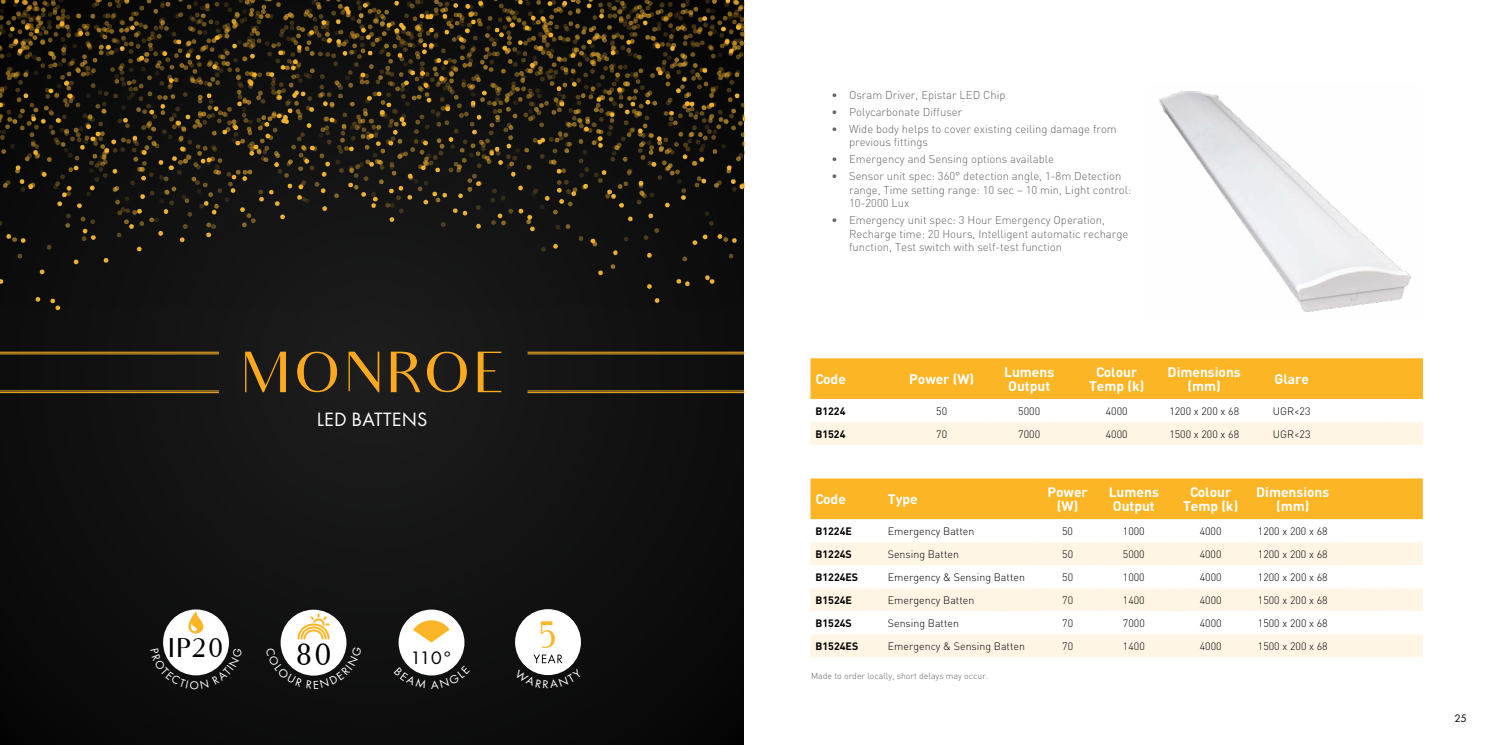
<style>
.page{position:relative;width:1489px;height:745px;background:#fff}
.page>*{position:absolute;margin:0;border:0;box-sizing:border-box;transform-origin:0 0}
.t1{font:56.25px "Audrey";color:#fbaa1e}
.t2{font:36.88px "Audrey";color:#fcb526}
.t3{font:30px "Audrey";color:#000}
.t4{font:26.25px "Audrey";color:#000}
.t5{font:20px "Futura PT";letter-spacing:.01em;color:#fff}
.t6{font:18.75px "Futura PT";color:#000;scale:1.06 1}
.t7{font:700 13.75px/13.8px "DIN";color:#fff;text-align:center}
.t8{font:300 11.25px/13.5px "DIN";color:#636466}
.t9{font:11.25px "Futura PT";color:#000}
.t10{font:300 10.62px "DIN";color:#000}
.t11{font:700 10.62px "DIN";color:#000}
.t12{font:300 8.75px "DIN";color:#636466}
</style>
<div class="page">
<div style="left:0;top:0;width:755px;height:744px;background:#111"></div>
<div style="left:744px;top:0;width:36px;height:744px;background:#fff"></div>
<hr style="left:0;top:351px;width:219px;height:1px;background:#fcb525">
<hr style="left:0;top:353px;width:219px;height:1px;background:#fcb525">
<hr style="left:0;top:390px;width:219px;height:1px;background:#fcb525">
<hr style="left:0;top:392px;width:219px;height:1px;background:#fcb525">
<hr style="left:527px;top:351px;width:217px;height:1px;background:#fcb525">
<hr style="left:527px;top:353px;width:217px;height:1px;background:#fcb525">
<hr style="left:527px;top:390px;width:217px;height:1px;background:#fcb525">
<hr style="left:527px;top:392px;width:217px;height:1px;background:#fcb525">
<img style="left:1159px;top:91px;width:252px;height:221px">
<div style="left:810px;top:358px;width:612px;height:40px;background:#fcb525"></div>
<div style="left:810px;top:422px;width:613px;height:22px;background:#fff5e5"></div>
<div style="left:810px;top:478px;width:612px;height:41px;background:#fcb525"></div>
<svg style="left:810px;top:542px;width:612px;height:115px;fill:#fff5e5"></svg>
<svg style="left:810px;top:564px;width:613px;height:1px"></svg>
<svg style="left:810px;top:587px;width:612px;height:1px"></svg>
<svg style="left:810px;top:610px;width:613px;height:1px"></svg>
<div style="left:398px;top:609px;width:66px;height:66px;background:#fff;border-radius:50%"></div>
<svg style="left:413px;top:620px;width:36px;height:22px"></svg>
<div style="left:280px;top:609px;width:66px;height:66px;background:#fff;border-radius:50%"></div>
<svg style="left:297px;top:613px;width:32px;height:26px"></svg>
<div style="left:163px;top:609px;width:66px;height:66px;background:#fff;border-radius:50%"></div>
<svg style="left:183px;top:611px;width:21px;height:23px"></svg>
<div style="left:515px;top:608px;width:66px;height:66px;background:#fff;border-radius:50%"></div>
<svg style="left:533px;top:654px;width:29px;height:8px"></svg>
<img style="left:0;top:0;width:744px;height:309px">
<svg style="left:407px;top:665px;width:49px;height:11px"></svg>
<svg style="left:280px;top:646px;width:67px;height:30px"></svg>
<svg style="left:163px;top:647px;width:66px;height:29px"></svg>
<svg style="left:528px;top:668px;width:41px;height:8px"></svg>
<h1 class="t1" style="left:239px;top:342px;width:267px">MONROE</h1>
<h3 class="t5" style="left:317px;top:407px;width:112px">LED BATTENS</h3>
<h3 class="t4" style="left:167px;top:633px;width:59px">IP20</h3>
<h3 class="t3" style="left:294px;top:638px;width:41px">80</h3>
<h3 class="t6" style="left:410px;top:646px;width:41px">110°</h3>
<h2 class="t2" style="left:535px;top:615px;width:27px">5</h2>
<p class="t8" style="left:831px;top:88px;width:176px">• Osram Driver, Epistar LED Chip</p>
<p class="t8" style="left:831px;top:105px;width:132px">• Polycarbonate Diffuser</p>
<p class="t8" style="left:849px;top:122px;width:269px;text-indent:-18px">• Wide body helps to cover existing ceiling damage from previous fittings</p>
<p class="t8" style="left:831px;top:152px;width:224px">• Emergency and Sensing options available</p>
<p class="t8" style="left:849px;top:169px;width:284px;text-indent:-18px">• Sensor unit spec: 360° detection angle, 1-8m Detection range, Time setting range: 10 sec – 10 min, Light control:<br>10-2000 Lux</p>
<p class="t8" style="left:849px;top:213px;width:281px;text-indent:-18px">• Emergency unit spec: 3 Hour Emergency Operation,<br>Recharge time: 20 Hours, Intelligent automatic recharge function, Test switch with self-test function</p>
<p class="t7" style="left:815px;top:371px;width:32px">Code</p>
<p class="t7" style="left:909px;top:371px;width:66px">Power (W)</p>
<p class="t7" style="left:1004px;top:364px;width:52px;text-align:left">Lumens<br>Output</p>
<p class="t7" style="left:1089px;top:364px;width:57px">Colour<br>Temp (k)</p>
<p class="t7" style="left:1167px;top:364px;width:75px">Dimensions (mm)</p>
<p class="t7" style="left:1274px;top:371px;width:36px">Glare</p>
<p class="t11" style="left:815px;top:403px;width:32px">B1224</p>
<p class="t10" style="left:936px;top:404px;width:12px">50</p>
<p class="t10" style="left:1018px;top:404px;width:23px">5000</p>
<p class="t10" style="left:1105px;top:404px;width:23px">4000</p>
<p class="t10" style="left:1169px;top:404px;width:71px">1200 x 200 x 68</p>
<p class="t10" style="left:1272px;top:404px;width:39px">UGR&lt;23</p>
<p class="t11" style="left:815px;top:426px;width:32px">B1524</p>
<p class="t10" style="left:936px;top:427px;width:12px">70</p>
<p class="t10" style="left:1018px;top:427px;width:23px">7000</p>
<p class="t10" style="left:1105px;top:427px;width:23px">4000</p>
<p class="t10" style="left:1169px;top:427px;width:71px">1500 x 200 x 68</p>
<p class="t10" style="left:1272px;top:427px;width:39px">UGR&lt;23</p>
<p class="t7" style="left:815px;top:491px;width:32px">Code</p>
<p class="t7" style="left:887px;top:491px;width:31px">Type</p>
<p class="t7" style="left:1047px;top:484px;width:42px">Power (W)</p>
<p class="t7" style="left:1108px;top:484px;width:52px;text-align:left">Lumens<br>Output</p>
<p class="t7" style="left:1182px;top:484px;width:57px">Colour<br>Temp (k)</p>
<p class="t7" style="left:1255px;top:484px;width:75px">Dimensions (mm)</p>
<p class="t11" style="left:815px;top:523px;width:38px">B1224E</p>
<p class="t10" style="left:887px;top:524px;width:88px">Emergency Batten</p>
<p class="t10" style="left:1062px;top:524px;width:12px">50</p>
<p class="t10" style="left:1122px;top:524px;width:23px">1000</p>
<p class="t10" style="left:1199px;top:524px;width:23px">4000</p>
<p class="t10" style="left:1257px;top:524px;width:71px">1200 x 200 x 68</p>
<p class="t11" style="left:815px;top:546px;width:38px">B1224S</p>
<p class="t10" style="left:887px;top:547px;width:73px">Sensing Batten</p>
<p class="t10" style="left:1062px;top:547px;width:12px">50</p>
<p class="t10" style="left:1122px;top:547px;width:23px">5000</p>
<p class="t10" style="left:1199px;top:547px;width:23px">4000</p>
<p class="t10" style="left:1257px;top:547px;width:71px">1200 x 200 x 68</p>
<p class="t11" style="left:815px;top:569px;width:44px">B1224ES</p>
<p class="t10" style="left:887px;top:570px;width:139px">Emergency &amp; Sensing Batten</p>
<p class="t10" style="left:1062px;top:570px;width:12px">50</p>
<p class="t10" style="left:1122px;top:570px;width:23px">1000</p>
<p class="t10" style="left:1199px;top:570px;width:23px">4000</p>
<p class="t10" style="left:1257px;top:570px;width:71px">1200 x 200 x 68</p>
<p class="t11" style="left:815px;top:592px;width:38px">B1524E</p>
<p class="t10" style="left:887px;top:593px;width:88px">Emergency Batten</p>
<p class="t10" style="left:1062px;top:593px;width:12px">70</p>
<p class="t10" style="left:1122px;top:593px;width:23px">1400</p>
<p class="t10" style="left:1199px;top:593px;width:23px">4000</p>
<p class="t10" style="left:1257px;top:593px;width:71px">1500 x 200 x 68</p>
<p class="t11" style="left:815px;top:615px;width:38px">B1524S</p>
<p class="t10" style="left:887px;top:616px;width:73px">Sensing Batten</p>
<p class="t10" style="left:1062px;top:616px;width:12px">70</p>
<p class="t10" style="left:1122px;top:616px;width:23px">7000</p>
<p class="t10" style="left:1199px;top:616px;width:23px">4000</p>
<p class="t10" style="left:1257px;top:616px;width:71px">1500 x 200 x 68</p>
<p class="t11" style="left:815px;top:639px;width:44px">B1524ES</p>
<p class="t10" style="left:887px;top:639px;width:139px">Emergency &amp; Sensing Batten</p>
<p class="t10" style="left:1062px;top:639px;width:12px">70</p>
<p class="t10" style="left:1122px;top:639px;width:23px">1400</p>
<p class="t10" style="left:1199px;top:639px;width:23px">4000</p>
<p class="t10" style="left:1257px;top:639px;width:71px">1500 x 200 x 68</p>
<p class="t12" style="left:811px;top:669px;width:178px">Made to order locally, short delays may occur.</p>
<p class="t9" style="left:1454px;top:711px;width:14px">25</p>
</div>
